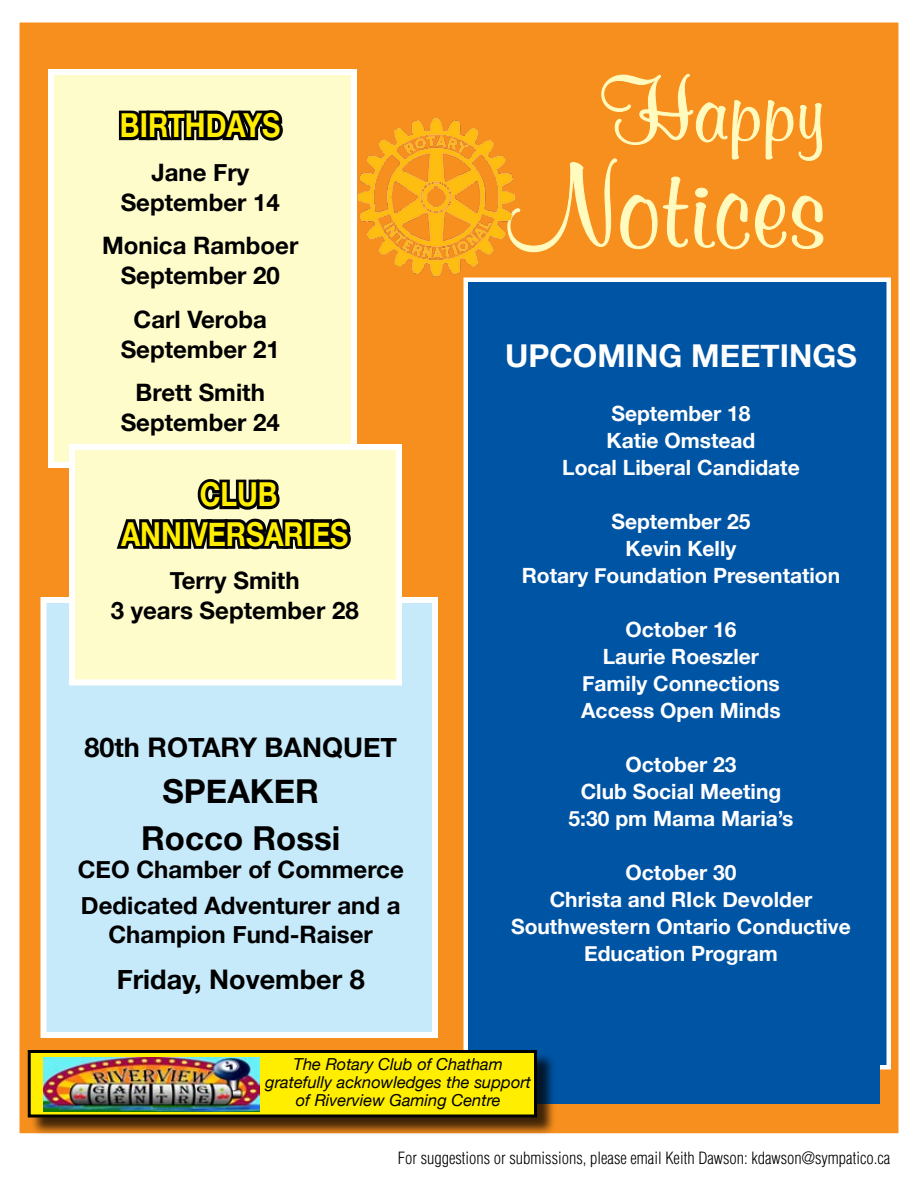
<style>
.page{position:relative;width:918px;height:1188px;background:#fff}
.page>*{position:absolute;margin:0;border:0;box-sizing:border-box;transform-origin:0 0}
.t1{font:700 121.5px "Murray Hill BT";color:#fffbbf}
.t2{font:700 90px "Murray Hill BT";color:#fffbbf}
.t3{font:700 33px/39.6px "Helvetica Neue";color:#fe0;text-align:center;scale:.85 1}
.t4{font:700 33px/46.3px "Helvetica Neue";color:#000;text-align:center}
.t5{font:700 31.5px "Helvetica Neue";color:#fff}
.t6{font:700 27px "Helvetica Neue";color:#000}
.t7{font:700 24px/30px "Helvetica Neue";color:#000;text-align:center}
.t8{font:700 21px/27px "Helvetica Neue";color:#fff;text-align:center}
.t9{font:italic 16.5px/18px "Helvetica Neue";color:#000;text-align:center}
.t10{font:300 condensed 16.5px "Helvetica";color:#000}
</style>
<div class="page">
<div style="left:19px;top:22px;width:880px;height:1112px;background:#f78f1e"></div>
<svg style="left:518px;top:74px;width:306px;height:178px"></svg>
<div style="left:466px;top:280px;width:423px;height:787px;background:#0054a4"></div>
<div style="left:464px;top:278px;width:427px;height:792px;border:4px solid #fff"></div>
<div style="left:482px;top:336px;width:398px;height:768px;background:#0054a4"></div>
<div style="left:51px;top:72px;width:303px;height:393px;background:#fffccc"></div>
<div style="left:48px;top:69px;width:309px;height:399px;border:6px solid #fff"></div>
<svg style="left:118px;top:110px;width:165px;height:31px;background:#1f1f19"></svg>
<img style="left:356px;top:114px;width:162px;height:166px">
<div style="left:44px;top:600px;width:391px;height:435px;background:#c7eafb"></div>
<div style="left:40px;top:597px;width:398px;height:441px;border:6px solid #fff"></div>
<div style="left:29px;top:1052px;width:527px;height:86px;background:#000;opacity:.75"></div>
<div style="left:29px;top:1052px;width:507px;height:64px;background:#fe0"></div>
<div style="left:28px;top:1050px;width:509px;height:68px;border:3px solid #000"></div>
<img style="left:44px;top:1058px;width:216px;height:54px">
<div style="left:72px;top:447px;width:327px;height:235px;background:#fffccc"></div>
<div style="left:69px;top:444px;width:333px;height:242px;border:6px solid #fff"></div>
<svg style="left:116px;top:479px;width:235px;height:71px"></svg>
<h3 class="t3" style="left:120px;top:105px;width:187px">Bi rthdays</h3>
<p class="t7" style="left:121px;top:157px;width:161px">Jane Fry<br>September 14</p>
<p class="t7" style="left:102px;top:230px;width:198px">Monica Ramboer<br>September 20</p>
<p class="t7" style="left:121px;top:304px;width:161px">Carl Veroba<br>September 21</p>
<p class="t7" style="left:121px;top:377px;width:161px">Brett Smith<br>September 24</p>
<h3 class="t3" style="left:121px;top:474px;width:269px">CLUB<br>ANNIVERSARIES</h3>
<p class="t7" style="left:111px;top:565px;width:250px">Terry Smith<br>3 years September 28</p>
<p class="t6" style="left:84px;top:730px;width:296px">80th ROTARY BANQUET</p>
<h3 class="t4" style="left:141px;top:767px;width:201px">Speaker<br>Rocco Rossi</h3>
<p class="t7" style="left:78px;top:851px;width:328px;line-height:35.5px;text-align:left">CEO Chamber of Commerce<br>Dedicated Adventurer and a</p>
<p class="t7" style="left:109px;top:919px;width:266px">Champion Fund-Raiser</p>
<p class="t6" style="left:117px;top:962px;width:250px">Friday, November 8</p>
<h2 class="t2" style="left:600px;top:55px;width:225px">Happy</h2>
<h1 class="t1" style="left:506px;top:131px;width:320px">Notices</h1>
<h3 class="t5" style="left:505px;top:336px;width:209px">UPCOMING MEET</h3>
<h3 class="t5" style="left:780px;top:336px;width:78px">INGS</h3>
<p class="t8" style="left:562px;top:399px;width:239px">September 18<br>Katie Omstead<br>Local Liberal Candidate</p>
<p class="t8" style="left:522px;top:507px;width:320px">September 25<br>Kevin Kelly<br>Rotary Foundation Presentation</p>
<p class="t8" style="left:581px;top:615px;width:201px">October 16<br>Laurie Roeszler<br>Family Connections<br>Access Open Minds</p>
<p class="t8" style="left:569px;top:750px;width:226px">October 23<br>Club Social Meeting<br>5:30 pm Mama Maria’s</p>
<p class="t8" style="left:511px;top:858px;width:341px">October 30<br>Christa and RIck Devolder<br>Southwestern Ontario Conductive<br>Education Program</p>
<p class="t9" style="left:265px;top:1054px;width:267px">The Rotary Club of Chatham gratefully acknowledges the support of Riverview Gaming Centre</p>
<p class="t10" style="left:398px;top:1148px;width:494px">For suggestions or submissions, please email Keith Dawson: kdawson@sympatico.ca</p>
</div>
